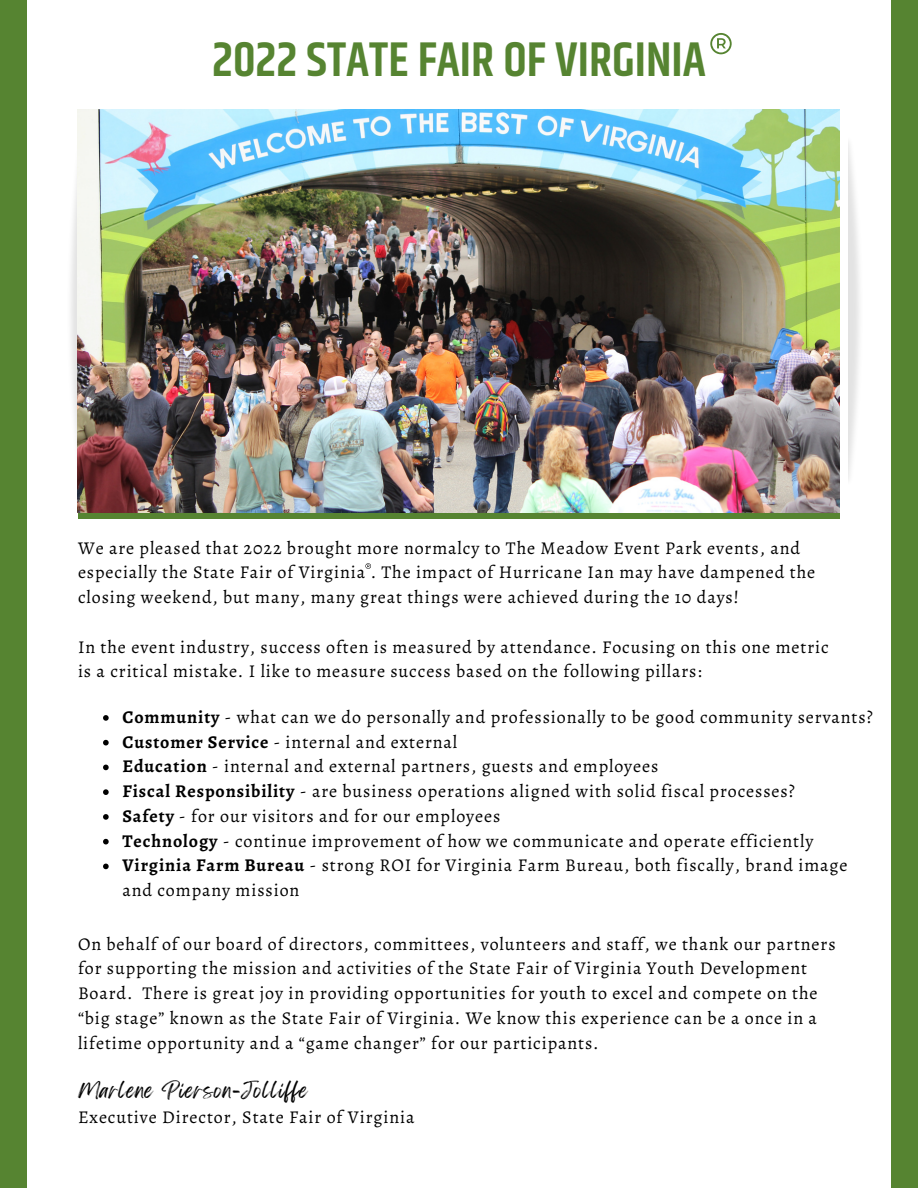
<style>
.page{position:relative;width:918px;height:1188px;background:#fff}
.page>*{position:absolute;margin:0;border:0;box-sizing:border-box;transform-origin:0 0}
.t1{font:600 49.05px "Khand";color:#568431}
.t2{font:18px/24.8px "Alegreya";letter-spacing:.05em;color:#000}
.t3{font:18px "Feeling Passionate";letter-spacing:.05em;color:#000}
.s1{font-weight:700}
</style>
<div class="page">
<div style="left:78px;top:453px;width:762px;height:66px;background:linear-gradient(to right,#568431,#568431)"></div>
<img style="left:70px;top:134px;width:8px;height:354px">
<div style="left:0;top:0;width:27px;height:1188px;background:#568431"></div>
<div style="left:891px;top:0;width:27px;height:1188px;background:#568431"></div>
<img style="left:78px;top:110px;width:762px;height:402px">
<svg style="left:365px;top:563px;width:6px;height:6px"></svg>
<svg style="left:710px;top:33px;width:22px;height:21px"></svg>
<svg style="left:103px;top:715px;width:6px;height:6px"></svg>
<svg style="left:103px;top:740px;width:6px;height:5px"></svg>
<svg style="left:103px;top:765px;width:6px;height:5px"></svg>
<svg style="left:103px;top:789px;width:6px;height:6px"></svg>
<svg style="left:103px;top:814px;width:6px;height:6px"></svg>
<svg style="left:103px;top:839px;width:6px;height:5px"></svg>
<svg style="left:103px;top:864px;width:6px;height:5px"></svg>
<h1 class="t1" style="left:212px;top:25px;width:495px">2022 STATE FAIR OF VIRGINIA</h1>
<p class="t2" style="left:78px;top:535px;width:739px">We are pleased that 2022 brought more normalcy to The Meadow Event Park events, and especially the State Fair of Virginia . The impact of Hurricane Ian may have dampened the closing weekend, but many, many great things were achieved during the 10 days!</p>
<p class="t2" style="left:78px;top:634px;width:752px">In the event industry, success often is measured by attendance. Focusing on this one metric is a critical mistake. I like to measure success based on the following pillars:</p>
<p class="t2" style="left:122px;top:705px;width:752px"><span class="s1">Community</span> - what can we do personally and professionally to be good community servants?<br><span class="s1">Customer Service</span> - internal and external<br><span class="s1">Education</span> - internal and external partners, guests and employees<br><span class="s1">Fiscal Responsibility</span> - are business operations aligned with solid fiscal processes?<br><span class="s1">Safety</span> - for our visitors and for our employees<br><span class="s1">Technology</span> - continue improvement of how we communicate and operate efficiently <span class="s1">Virginia Farm Bureau</span> - strong ROI for Virginia Farm Bureau, both fiscally, brand image and company mission</p>
<p class="t2" style="left:78px;top:931px;width:759px">On behalf of our board of directors, committees, volunteers and staff, we thank our partners for supporting the mission and activities of the State Fair of Virginia Youth Development Board. There is great joy in providing opportunities for youth to excel and compete on the “big stage” known as the State Fair of Virginia. We know this experience can be a once in a lifetime opportunity and a “game changer” for our participants.</p>
<p class="t3" style="left:78px;top:1076px;width:231px">Marlene Pierson-Jolliffe</p>
<p class="t2" style="left:78px;top:1105px;width:338px">Executive Director, State Fair of Virginia</p>
</div>
